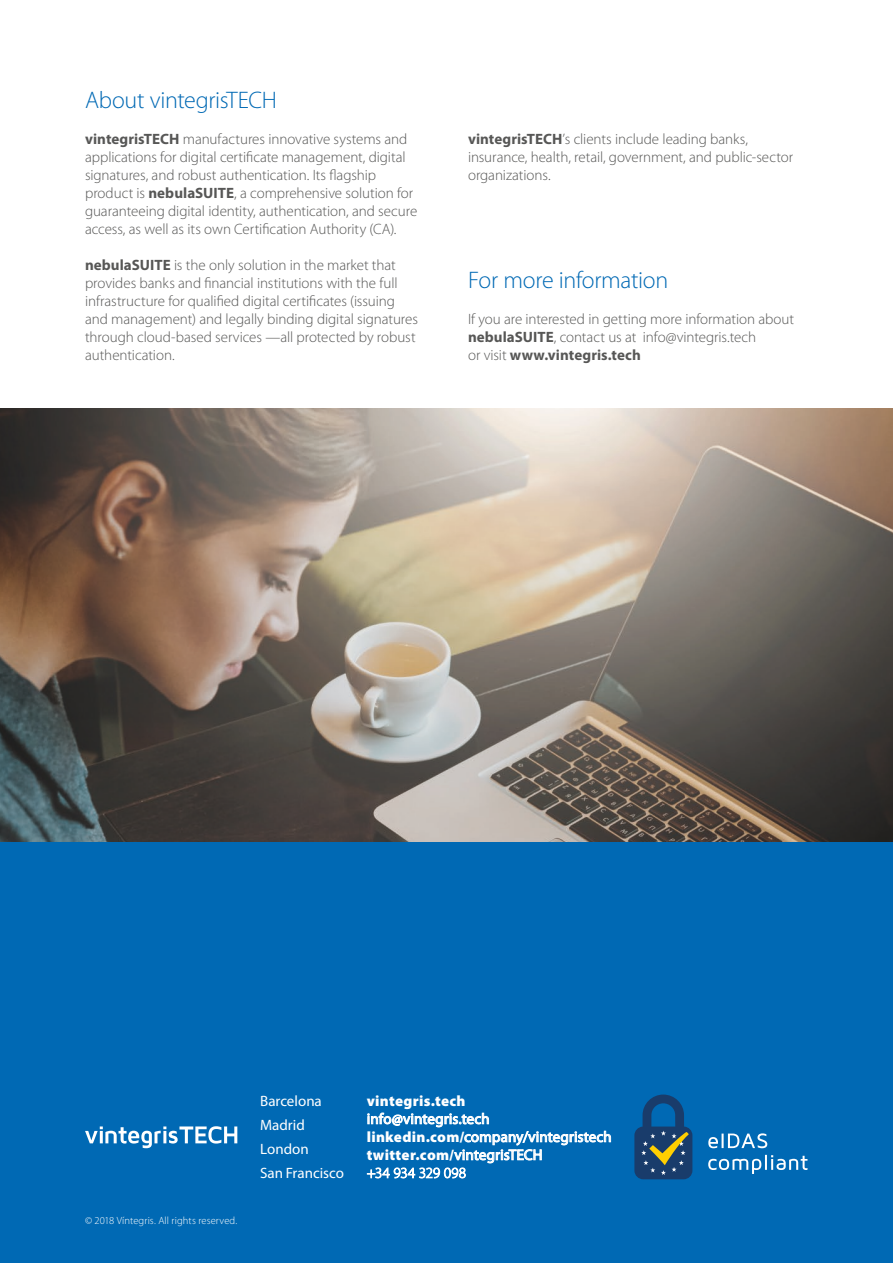
<style>
.page{position:relative;width:893px;height:1263px;background:#fff}
.page>*{position:absolute;margin:0;border:0;box-sizing:border-box;transform-origin:0 0}
.t1{font:300 24px "Myriad Pro";letter-spacing:-.015em;color:#0069b4}
.t2{font:300 15px/18px "Myriad Pro";letter-spacing:-.005em;color:#575756}
.t3{font:15px/18px "Myriad Pro";color:#fff}
.t4{font:900 15px "Myriad Pro";letter-spacing:.02em;color:#fff}
.t5{font:300 10.5px "Myriad Pro";letter-spacing:.01em;color:#fff}
.s1{font-weight:700}
.s2{font-weight:900}
.s3{font-weight:300}
</style>
<div class="page">
<img style="left:0;top:408px;width:893px;height:434px">
<div style="left:0;top:842px;width:893px;height:421px;background:#0069b4"></div>
<svg style="left:367px;top:1113px;width:244px;height:65px"></svg>
<svg style="left:85px;top:1126px;width:152px;height:22px"></svg>
<svg style="left:634px;top:1094px;width:58px;height:85px"></svg>
<svg style="left:708px;top:1155px;width:99px;height:19px"></svg>
<svg style="left:708px;top:1133px;width:59px;height:15px"></svg>
<h1 class="t1" style="left:85px;top:86px;width:193px">About vintegrisTECH</h1>
<p class="t2" style="left:85px;top:130px;width:334px"><span class="s1">vintegrisTECH</span> manufactures innovative systems and applications for digital certificate management, digital signatures, and robust authentication. Its flagship product is <span class="s1">nebulaSUITE</span>, a comprehensive solution for guaranteeing digital identity, authentication, and secure access, as well as its own Certification Authority (CA).</p>
<p class="t2" style="left:85px;top:256px;width:334px"><span class="s1">nebulaSUITE</span> is the only solution in the market that provides banks and financial institutions with the full infrastructure for qualified digital certificates (issuing and management) and legally binding digital signatures through cloud-based services —all protected by robust authentication.</p>
<p class="t2" style="left:468px;top:130px;width:327px"><span class="s1">vintegrisTECH</span>’s clients include leading banks, insurance, health, retail, government, and public-sector organizations.</p>
<h1 class="t1" style="left:468px;top:266px;width:202px">For more information</h1>
<p class="t2" style="left:468px;top:310px;width:328px">If you are interested in getting more information about <span class="s1">nebulaSUITE</span>, contact us at info@vintegris.tech<br>or visit <span class="s1">www.vintegris.tech</span></p>
<p class="t5" style="left:85px;top:1214px;width:154px">© 2018 Víntegris. All rights reserved.</p>
<p class="t3" style="left:260px;top:1088px;width:85px;line-height:24px">Barcelona<br>Madrid<br>London<br>San Francisco</p>
<p class="t4" style="left:367px;top:1091px;width:100px">vintegris.tech</p>
<p class="t3" style="left:367px;top:1109px;width:246px">info@vintegris.tech <span class="s2">linkedin.com/</span>company/vintegristech <span class="s2">twitter.com/</span>vintegrisTECH<br><span class="s3">+34 934 329 098</span></p>
</div>
